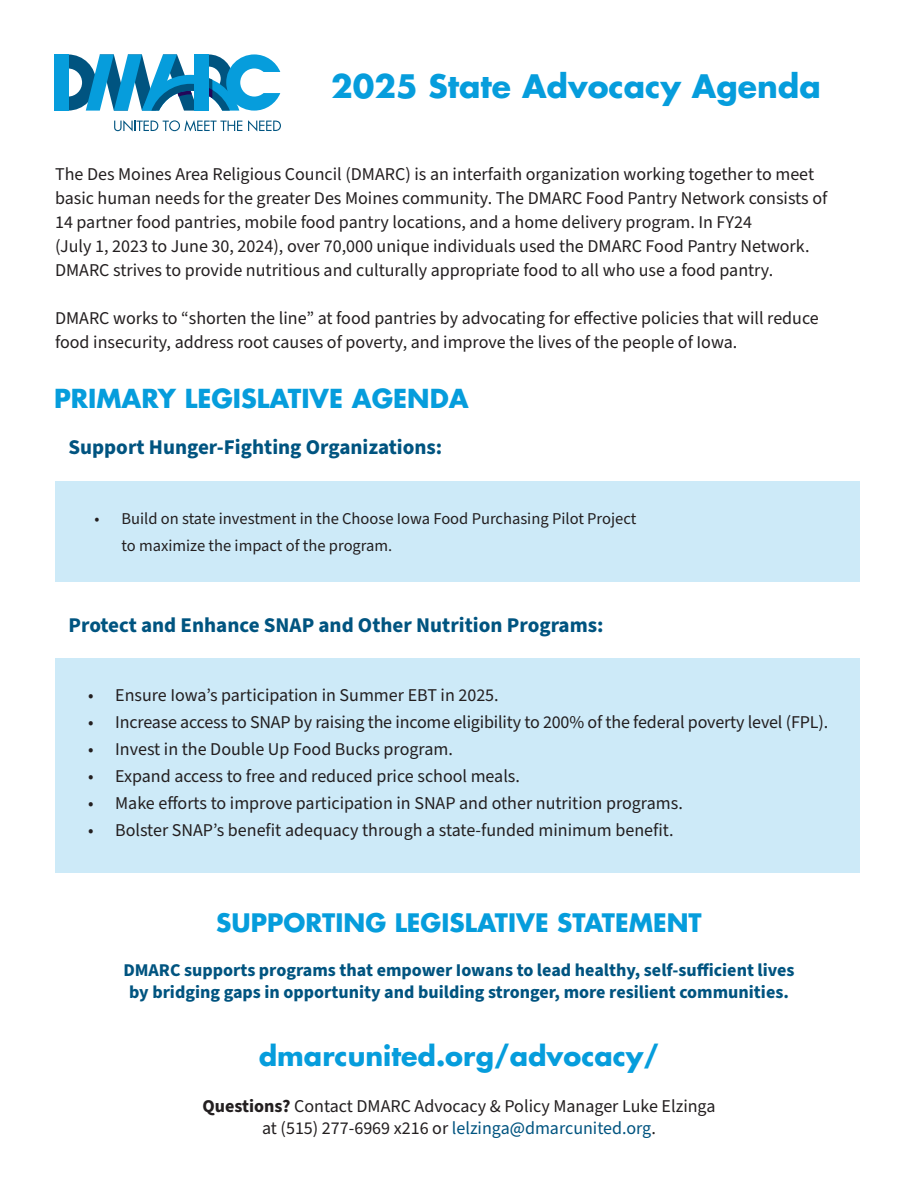
<style>
.page{position:relative;width:918px;height:1188px;background:#fff}
.page>*{position:absolute;margin:0;border:0;box-sizing:border-box;transform-origin:0 0}
.t1{font:700 31.5px "Futura Std";color:#069ddc}
.t2{font:700 27px "Futura Std";color:#069ddc}
.t3{font:700 25.5px "Futura Std";color:#069ddc}
.t4{font:700 24.75px "Futura Std";color:#069ddc}
.t5{font:700 21px "Source Sans Pro";color:#005480}
.t6{font:18px/24px "Source Sans Pro";color:#231f20}
.t7{font:700 18px/21.6px "Source Sans Pro";color:#005480;text-align:center}
.t8{font:16.5px/27px "Source Sans Pro";color:#231f20}
.s1{font-weight:700}
.s2{color:#005480}
</style>
<div class="page">
<svg style="left:114px;top:120px;width:128px;height:11px"></svg>
<svg style="left:248px;top:120px;width:33px;height:11px"></svg>
<div style="left:54px;top:54px;width:14px;height:57px;background:#069ddc"></div>
<svg style="left:68px;top:54px;width:212px;height:57px"></svg>
<div style="left:55px;top:481px;width:805px;height:101px;background:#cdeaf8"></div>
<div style="left:55px;top:659px;width:805px;height:214px;background:#cdeaf8"></div>
<p class="t1" style="left:331px;top:65px;width:491px">2025 State Advocacy Agenda</p>
<p class="t6" style="left:55px;top:163px;width:774px">The Des Moines Area Religious Council (DMARC) is an interfaith organization working together to meet basic human needs for the greater Des Moines community. The DMARC Food Pantry Network consists of 14 partner food pantries, mobile food pantry locations, and a home delivery program. In FY24<br>(July 1, 2023 to June 30, 2024), over 70,000 unique individuals used the DMARC Food Pantry Network.<br>DMARC strives to provide nutritious and culturally appropriate food to all who use a food pantry.</p>
<p class="t6" style="left:55px;top:307px;width:765px">DMARC works to “shorten the line” at food pantries by advocating for effective policies that will reduce food insecurity, address root causes of poverty, and improve the lives of the people of Iowa.</p>
<p class="t3" style="left:54px;top:381px;width:416px">PRIMARY LEGISLATIVE AGENDA</p>
<p class="t5" style="left:68px;top:433px;width:375px">Support Hunger-Fighting Organizations:</p>
<p class="t8" style="left:121px;top:505px;width:516px;text-indent:-27px">• Build on state investment in the Choose Iowa Food Purchasing Pilot Project to maximize the impact of the program.</p>
<p class="t5" style="left:68px;top:610px;width:537px">Protect and Enhance SNAP and Other Nutrition Programs:</p>
<p class="t6" style="left:88px;top:683px;width:412px">• Ensure Iowa’s participation in Summer EBT in 2025.</p>
<p class="t6" style="left:88px;top:710px;width:741px">• Increase access to SNAP by raising the income eligibility to 200% of the federal poverty level (FPL).</p>
<p class="t6" style="left:88px;top:737px;width:366px">• Invest in the Double Up Food Bucks program.</p>
<p class="t6" style="left:88px;top:764px;width:433px">• Expand access to free and reduced price school meals.</p>
<p class="t6" style="left:88px;top:791px;width:596px">• Make efforts to improve participation in SNAP and other nutrition programs.</p>
<p class="t6" style="left:88px;top:818px;width:587px">• Bolster SNAP’s benefit adequacy through a state-funded minimum benefit.</p>
<p class="t4" style="left:216px;top:907px;width:487px">SUPPORTING LEGISLATIVE STATEMENT</p>
<p class="t7" style="left:123px;top:960px;width:673px">DMARC supports programs that empower Iowans to lead healthy, self-sufficient lives by bridging gaps in opportunity and building stronger, more resilient communities.</p>
<p class="t2" style="left:259px;top:1038px;width:402px">dmarcunited.org/advocacy/</p>
<p class="t6" style="left:202px;top:1096px;width:515px;line-height:21.6px;text-align:center"><span class="s1">Questions?</span> Contact DMARC Advocacy &amp; Policy Manager Luke Elzinga at (515) 277-6969 x216 or <span class="s2">lelzinga@dmarcunited.org</span>.</p>
</div>
